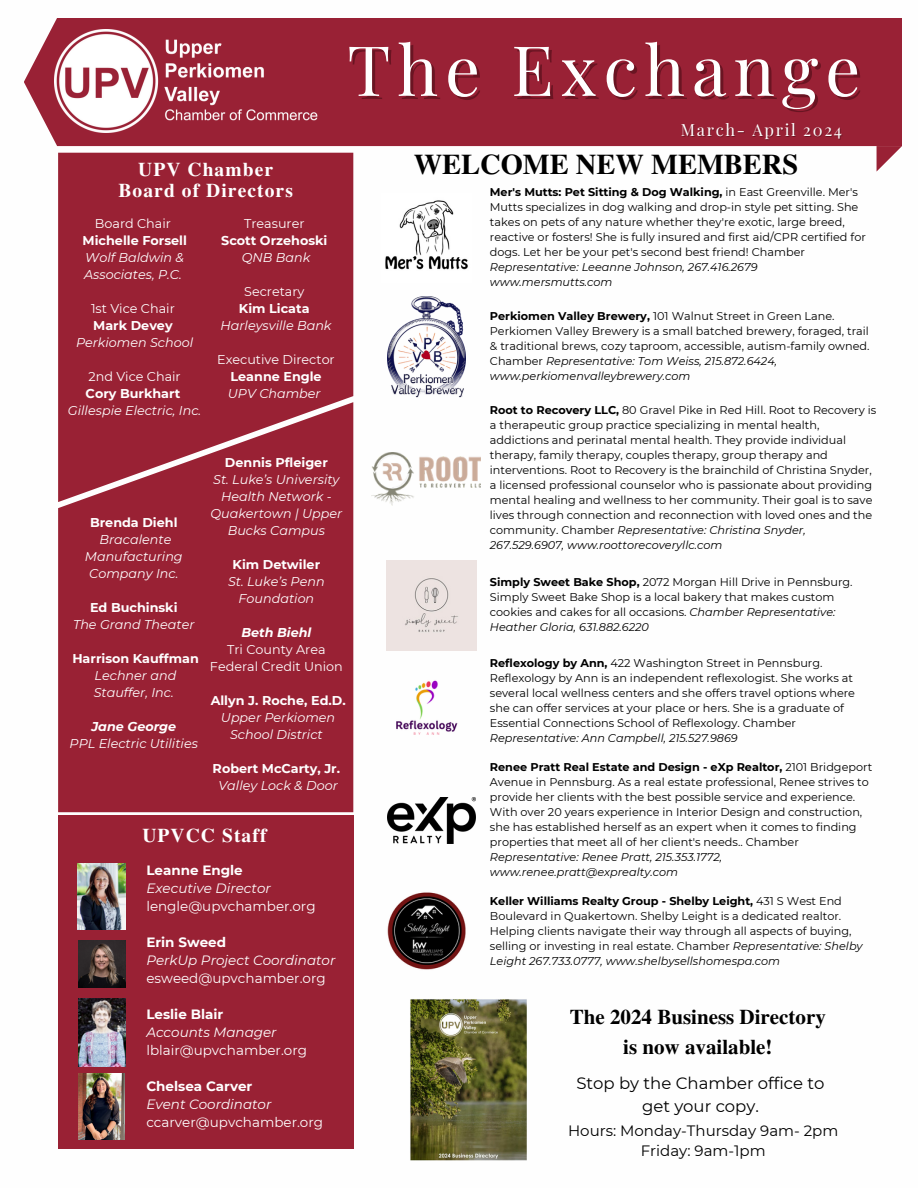
<style>
.page{position:relative;width:918px;height:1188px;background:#fff}
.page>*{position:absolute;margin:0;border:0;box-sizing:border-box;transform-origin:0 0}
.t1{font:69.45px "Playfair Display";letter-spacing:.1em;color:#fff}
.t2{font:700 28.5px "Te X Gyre Termes";color:#000}
.t3{font:700 21px/29.2px "Te X Gyre Termes";color:#000;text-align:center}
.t4{font:700 19.5px/21.3px "Te X Gyre Termes";letter-spacing:.055em;color:#fff;text-align:center}
.t5{font:16.5px/22.5px "Montserrat";color:#000;text-align:center}
.t6{font:16.5px "Playfair Display";letter-spacing:.1em;color:#fff}
.t7{font:15px/20.2px "Montserrat";color:#000;text-align:center}
.t8{font:13.5px/18px "Montserrat";color:#fff}
.t9{font:italic 13.5px/18px "Montserrat";color:#fff}
.t10{font:italic 12.75px/17px "Montserrat";color:#fff;text-align:center}
.t11{font:12.75px/17px "Montserrat";color:#fff;text-align:center}
.t12{font:700 12.75px/17px "Montserrat";color:#fff;text-align:center}
.t13{font:11.25px/15px "Montserrat";color:#000}
.s1{font-style:normal}
.s2{font-weight:700;font-style:normal}
.s3{font-weight:400}
.s4{font-weight:400;font-style:italic}
.s5{font-weight:700}
.s6{font-style:italic}
.s7{font-weight:700;font-style:italic}
</style>
<div class="page">
<svg style="left:877px;top:146px;width:25px;height:25px"></svg>
<div style="left:24px;top:18px;width:878px;height:128px;background:#992135"></div>
<img style="left:54px;top:29px;width:264px;height:104px">
<div style="left:58px;top:502px;width:295px;height:310px;background:#992134"></div>
<div style="left:58px;top:153px;width:295px;height:349px;background:#992134"></div>
<div style="left:58px;top:816px;width:295px;height:333px;background:#992134"></div>
<img style="left:78px;top:1074px;width:46px;height:66px">
<img style="left:78px;top:864px;width:47px;height:65px">
<img style="left:78px;top:941px;width:48px;height:47px">
<img style="left:78px;top:999px;width:48px;height:67px">
<img style="left:387px;top:561px;width:89px;height:89px">
<img style="left:396px;top:680px;width:62px;height:55px">
<img style="left:372px;top:453px;width:109px;height:52px">
<img style="left:387px;top:297px;width:79px;height:100px">
<img style="left:387px;top:797px;width:89px;height:47px">
<img style="left:387px;top:892px;width:79px;height:78px">
<img style="left:385px;top:200px;width:83px;height:70px">
<img style="left:410px;top:999px;width:117px;height:162px">
<p class="t1" style="left:347px;top:21px;width:515px">The Exchange</p>
<h4 class="t4" style="left:118px;top:158px;width:176px">UPV Chamber<br>Board of Directors</h4>
<h1 class="t10" style="left:83px;top:215px;width:106px"><span class="s1">Board Chair<br></span><span class="s2">Michelle Forsell<br></span>Wolf Baldwin &amp;<br>Associates, P.C.</h1>
<h3 class="t10" style="left:76px;top:300px;width:119px"><span class="s1">1st Vice Chair<br></span><span class="s2">Mark Devey<br></span>Perkiomen School</h3>
<h3 class="t11" style="left:88px;top:368px;width:94px">2nd Vice Chair</h3>
<h5 class="t10" style="left:68px;top:385px;width:135px"><span class="s2">Cory Burkhart<br></span>Gillespie Electric, Inc.</h5>
<h5 class="t12" style="left:221px;top:215px;width:108px"><span class="s3">Treasurer<br></span>Scott Orzehoski<br><span class="s4">QNB Bank</span></h5>
<h5 class="t10" style="left:220px;top:283px;width:113px"><span class="s1">Secretary<br></span><span class="s2">Kim Licata<br></span>Harleysville Bank</h5>
<h5 class="t11" style="left:217px;top:351px;width:119px">Executive Director<br><span class="s5">Leanne Engle<br></span><span class="s6">UPV Chamber</span></h5>
<h5 class="t10" style="left:85px;top:514px;width:99px"><span class="s2">Brenda Diehl<br></span>Bracalente<br>Manufacturing<br>Company Inc.</h5>
<h5 class="t10" style="left:73px;top:599px;width:123px"><span class="s2">Ed Buchinski<br></span>The Grand Theater</h5>
<h5 class="t10" style="left:72px;top:650px;width:128px"><span class="s2">Harrison Kauffman<br></span>Lechner and<br>Stauffer, Inc.</h5>
<h5 class="t10" style="left:70px;top:718px;width:130px"><span class="s5">Jane George<br></span>PPL Electric Utilities</h5>
<h5 class="t10" style="left:210px;top:454px;width:133px"><span class="s2">Dennis Pfleiger<br></span>St. Luke’s University<br>Health Network -<br>Quakertown | Upper<br>Bucks Campus</h5>
<h5 class="t10" style="left:228px;top:556px;width:98px"><span class="s2">Kim Detwiler<br></span>St. Luke’s Penn<br>Foundation</h5>
<h5 class="t11" style="left:210px;top:624px;width:134px"><span class="s7">Beth Biehl<br></span>Tri County Area<br>Federal Credit Union</h5>
<h5 class="t10" style="left:211px;top:692px;width:136px"><span class="s2">Allyn J. Roche, Ed.D.<br></span>Upper Perkiomen<br>School District</h5>
<h5 class="t12" style="left:213px;top:760px;width:129px">Robert McCarty, Jr.<br><span class="s4">Valley Lock &amp; Door</span></h5>
<h5 class="t4" style="left:142px;top:824px;width:126px">UPVCC Staff</h5>
<p class="t8" style="left:146px;top:861px;width:171px"><span class="s5">Leanne Engle<br></span><span class="s6">Executive Director </span>lengle@upvchamber.org</p>
<p class="t9" style="left:146px;top:933px;width:191px"><span class="s2">Erin Sweed<br></span>PerkUp Project Coordinator <span class="s1">esweed@upvchamber.org</span></p>
<p class="t8" style="left:146px;top:1005px;width:162px"><span class="s5">Leslie Blair<br></span><span class="s6">Accounts Manager </span>lblair@upvchamber.org</p>
<h5 class="t8" style="left:146px;top:1077px;width:178px"><span class="s5">Chelsea Carver<br></span><span class="s6">Event Coordinator </span>ccarver@upvchamber.org</h5>
<p class="t6" style="left:681px;top:118px;width:163px">March- April 2024</p>
<p class="t2" style="left:414px;top:142px;width:386px">WELCOME NEW MEMBERS</p>
<p class="t13" style="left:490px;top:184px;width:378px"><span class="s5">Mer's Mutts: Pet Sitting &amp; Dog Walking,</span> in East Greenville. Mer's Mutts specializes in dog walking and drop-in style pet sitting. She takes on pets of any nature whether they're exotic, large breed, reactive or fosters! She is fully insured and first aid/CPR certified for dogs. Let her be your pet's second best friend! Chamber <span class="s6">Representative: Leeanne Johnson, 267.416.2679 www.mersmutts.com</span></p>
<p class="t13" style="left:490px;top:309px;width:381px"><span class="s5">Perkiomen Valley Brewery,</span> 101 Walnut Street in Green Lane.<br>Perkiomen Valley Brewery is a small batched brewery, foraged, trail &amp; traditional brews, cozy taproom, accessible, autism-family owned.<br>Chamber <span class="s6">Representative: Tom Weiss, 215.872.6424, www.perkiomenvalleybrewery.com</span></p>
<p class="t13" style="left:490px;top:403px;width:388px"><span class="s5">Root to Recovery LLC,</span> 80 Gravel Pike in Red Hill. Root to Recovery is a therapeutic group practice specializing in mental health, addictions and perinatal mental health. They provide individual therapy, family therapy, couples therapy, group therapy and interventions. Root to Recovery is the brainchild of Christina Snyder, a licensed professional counselor who is passionate about providing mental healing and wellness to her community. Their goal is to save lives through connection and reconnection with loved ones and the community. Chamber <span class="s6">Representative: Christina Snyder, 267.529.6907, www.roottorecoveryllc.com</span></p>
<h5 class="t13" style="left:490px;top:574px;width:364px"><span class="s5">Simply Sweet Bake Shop,</span> 2072 Morgan Hill Drive in Pennsburg.<br>Simply Sweet Bake Shop is a local bakery that makes custom cookies and cakes for all occasions. <span class="s6">Chamber Representative:<br>Heather Gloria, 631.882.6220</span></h5>
<p class="t13" style="left:490px;top:656px;width:367px"><span class="s5">Reflexology by Ann,</span> 422 Washington Street in Pennsburg.<br>Reflexology by Ann is an independent reflexologist. She works at several local wellness centers and she offers travel options where she can offer services at your place or hers. She is a graduate of Essential Connections School of Reflexology. Chamber <span class="s6">Representative: Ann Campbell, 215.527.9869</span></p>
<p class="t13" style="left:490px;top:759px;width:384px"><span class="s5">Renee Pratt Real Estate and Design - eXp Realtor,</span> 2101 Bridgeport Avenue in Pennsburg. As a real estate professional, Renee strives to provide her clients with the best possible service and experience.<br>With over 20 years experience in Interior Design and construction, she has established herself as an expert when it comes to finding properties that meet all of her client's needs.. Chamber <span class="s6">Representative: Renee Pratt, 215.353.1772, www.renee.pratt@exprealty.com</span></p>
<p class="t13" style="left:490px;top:893px;width:374px"><span class="s5">Keller Williams Realty Group - Shelby Leight,</span> 431 S West End Boulevard in Quakertown. Shelby Leight is a dedicated realtor.<br>Helping clients navigate their way through all aspects of buying, selling or investing in real estate. Chamber <span class="s6">Representative: Shelby Leight 267.733.0777, www.shelbysellshomespa.com</span></p>
<p class="t3" style="left:570px;top:1002px;width:257px">The 2024 Business Directory is now available!</p>
<h3 class="t5" style="left:576px;top:1072px;width:250px">Stop by the Chamber office to get your copy.</h3>
<h4 class="t7" style="left:568px;top:1120px;width:272px">Hours: Monday-Thursday 9am- 2pm<br>Friday: 9am-1pm</h4>
</div>
